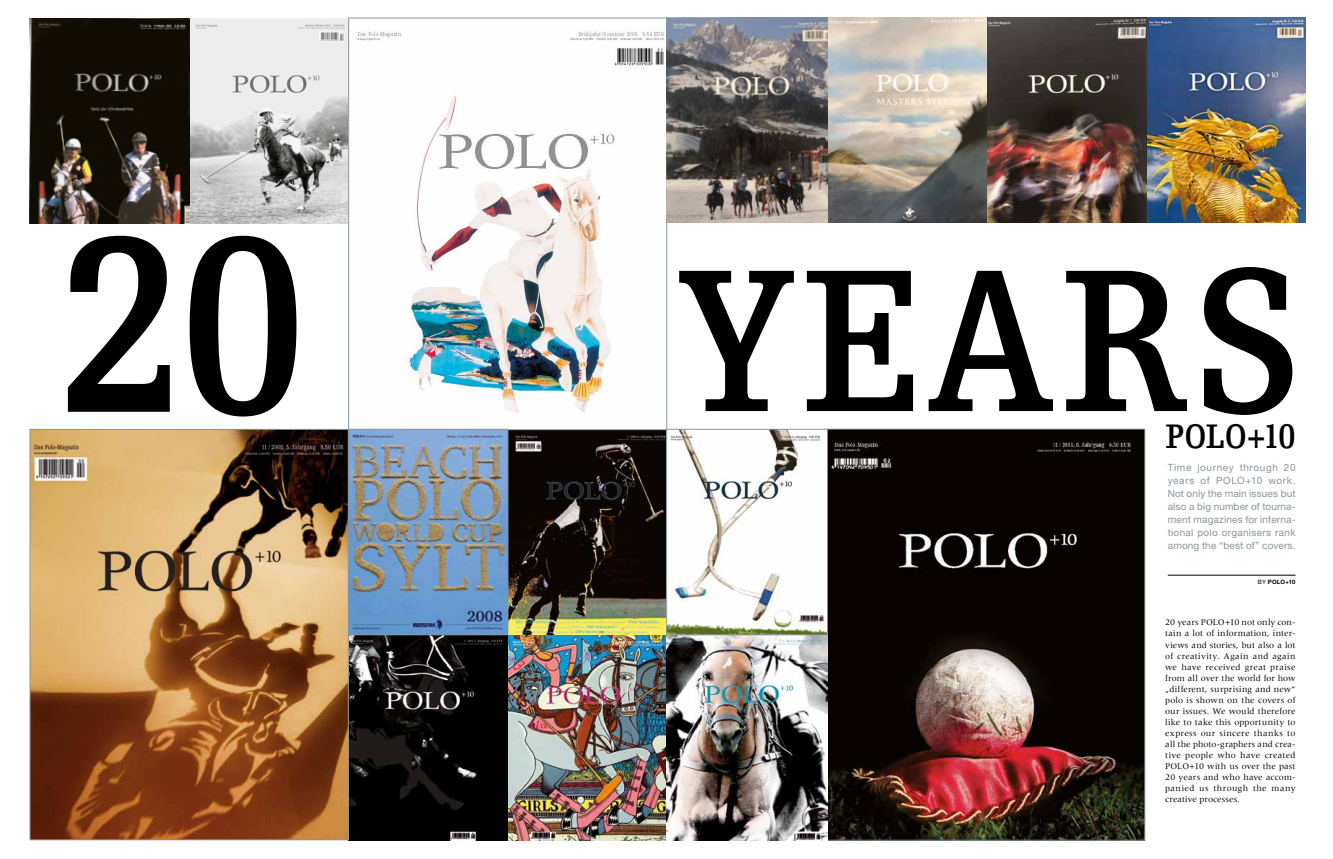
<style>
.page{position:relative;width:1333px;height:859px;background:#fff}
.page>*{position:absolute;margin:0;border:0;box-sizing:border-box;transform-origin:0 0}
.t1{font:700 262.7px "Egyptienne FLT Std";color:#000;scale:.85 1}
.t2{font:700 215px "Egyptienne FLT Std";letter-spacing:.015em;color:#000;scale:.85 1}
.t3{font:700 36px "Egyptienne FLT Std";letter-spacing:-.005em;color:#000;scale:.85 1}
.t4{font:10px/13px "Helvetica Neue LT Pro";letter-spacing:.025em;color:#8a959c;text-align:justify}
.t5{font:9px/11.1px "Meridien LT Pro";letter-spacing:.02em;color:#000;text-align:justify}
.t6{font:700 6px "Helvetica Neue LT Pro";letter-spacing:.03em;color:#000}
.s1{font-weight:400}
</style>
<div class="page">
<hr style="left:1167px;top:575px;width:128px;height:1px;background:#000">
<img style="left:32px;top:430px;width:1110px;height:410px">
<img style="left:666px;top:17px;width:639px;height:206px">
<img style="left:30px;top:18px;width:318px;height:206px">
<img style="left:357px;top:30px;width:307px;height:383px">
<div style="left:348px;top:18px;width:319px;height:412px;border:1px solid #8a959c"></div>
<div style="left:30px;top:429px;width:318px;height:411px;border:1px solid #8a959c"></div>
<div style="left:666px;top:429px;width:161px;height:206px;border:1px solid #8a959c"></div>
<div style="left:348px;top:429px;width:160px;height:206px;border:1px solid #8a959c"></div>
<h1 class="t1" style="left:57px;top:181px;width:294px">20</h1>
<h2 class="t2" style="left:675px;top:222px;width:741px">YEARS</h2>
<h3 class="t3" style="left:1165px;top:417px;width:154px">POLO+10</h3>
<p class="t4" style="left:1167px;top:460px;width:129px">Time journey through 20 years of POLO+10 work.<br>Not only the main issues but also a big number of tourna&shy;ment magazines for interna&shy;tional polo organisers rank among the “best of” covers.</p>
<p class="t6" style="left:1257px;top:578px;width:39px"><span class="s1">BY</span> POLO+10</p>
<p class="t5" style="left:1165px;top:617px;width:132px">20 years POLO+10 not only con&shy;tain a lot of information, inter&shy;views and stories, but also a lot of creativity. Again and again we have received great praise from all over the world for how „different, surprising and new“ polo is shown on the covers of our issues. We would therefore like to take this opportunity to express our sincere thanks to all the photo-graphers and crea&shy;tive people who have created POLO+10 with us over the past 20 years and who have accom&shy;panied us through the many creative processes.</p>
</div>
